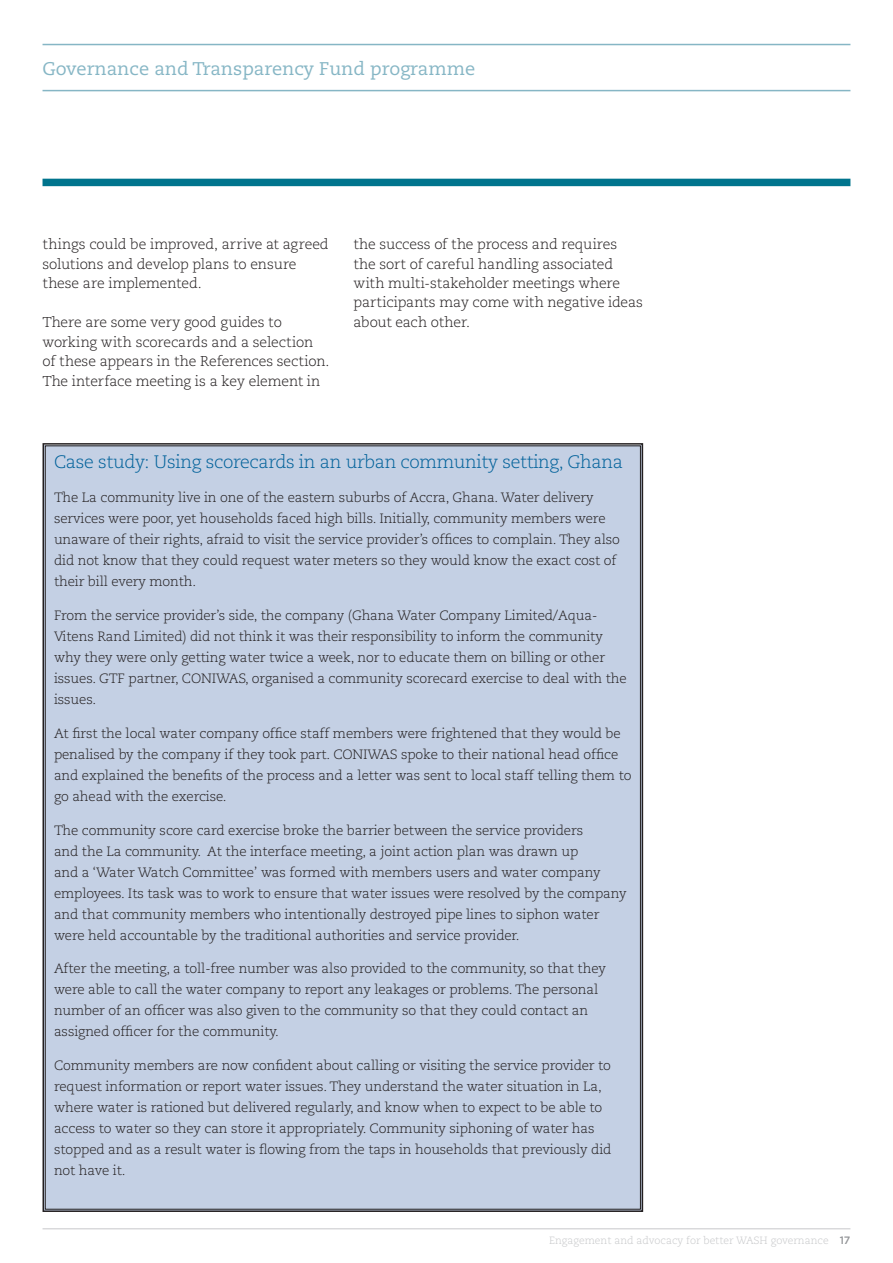
<style>
.page{position:relative;width:893px;height:1263px;background:#fff}
.page>*{position:absolute;margin:0;border:0;box-sizing:border-box;transform-origin:0 0}
.t1{font:18.3px "Caecilia LT Std";color:#86b6c5}
.t2{font:300 18px "Caecilia LT Std";letter-spacing:-.02em;color:#00619a}
.t3{font:300 14.25px/19.5px "Caecilia LT Std";letter-spacing:-.01em;color:#231f20}
.t4{font:300 13.5px/21px "Caecilia LT Std";letter-spacing:-.01em;color:#231f20}
.t5{font:300 10.5px "Caecilia LT Std";color:#c7c8ca}
.s1{font-family:"Gotham HTF";font-weight:500;font-size:10.65px;color:#939598}
</style>
<div class="page">
<div style="left:43px;top:179px;width:807px;height:7px;background:#00748d"></div>
<hr style="left:43px;top:90px;width:807px;height:1px;background:#86b6c5">
<hr style="left:43px;top:44px;width:807px;height:1px;background:#86b6c5">
<div style="left:42px;top:443px;width:602px;height:769px;background:#c4d0e4"></div>
<hr style="left:43px;top:1228px;width:807px;height:1px;background:#c7c8ca">
<h1 class="t1" style="left:43px;top:58px;width:434px">Governance and Transparency Fund programme</h1>
<p class="t3" style="left:43px;top:235px;width:288px">things could be improved, arrive at agreed solutions and develop plans to ensure these are implemented.</p>
<p class="t3" style="left:43px;top:313px;width:288px">There are some very good guides to working with scorecards and a selection of these appears in the References section.<br>The interface meeting is a key element in</p>
<p class="t3" style="left:353px;top:235px;width:291px">the success of the process and requires the sort of careful handling associated with multi-stakeholder meetings where participants may come with negative ideas about each other.</p>
<h2 class="t2" style="left:54px;top:452px;width:571px">Case study: Using scorecards in an urban community setting, Ghana</h2>
<p class="t4" style="left:54px;top:487px;width:567px">The La community live in one of the eastern suburbs of Accra, Ghana. Water delivery services were poor, yet households faced high bills. Initially, community members were unaware of their rights, afraid to visit the service provider’s offices to complain. They also did not know that they could request water meters so they would know the exact cost of their bill every month.</p>
<p class="t4" style="left:54px;top:605px;width:574px">From the service provider’s side, the company (Ghana Water Company Limited/Aqua-Vitens Rand Limited) did not think it was their responsibility to inform the community why they were only getting water twice a week, nor to educate them on billing or other issues. GTF partner, CONIWAS, organised a community scorecard exercise to deal with the issues.</p>
<p class="t4" style="left:54px;top:723px;width:579px">At first the local water company office staff members were frightened that they would be penalised by the company if they took part. CONIWAS spoke to their national head office and explained the benefits of the process and a letter was sent to local staff telling them to go ahead with the exercise.</p>
<p class="t4" style="left:54px;top:820px;width:574px">The community score card exercise broke the barrier between the service providers<br>and the La community. At the interface meeting, a joint action plan was drawn up<br>and a ‘Water Watch Committee’ was formed with members users and water company employees. Its task was to work to ensure that water issues were resolved by the company and that community members who intentionally destroyed pipe lines to siphon water were held accountable by the traditional authorities and service provider.</p>
<p class="t4" style="left:54px;top:958px;width:553px">After the meeting, a toll-free number was also provided to the community, so that they were able to call the water company to report any leakages or problems. The personal number of an officer was also given to the community so that they could contact an assigned officer for the community.</p>
<p class="t4" style="left:54px;top:1055px;width:559px">Community members are now confident about calling or visiting the service provider to request information or report water issues. They understand the water situation in La, where water is rationed but delivered regularly, and know when to expect to be able to access to water so they can store it appropriately. Community siphoning of water has stopped and as a result water is flowing from the taps in households that previously did not have it.</p>
<p class="t5" style="left:549px;top:1234px;width:303px">Engagement and advocacy for better WASH governance <span class="s1">17</span></p>
</div>
